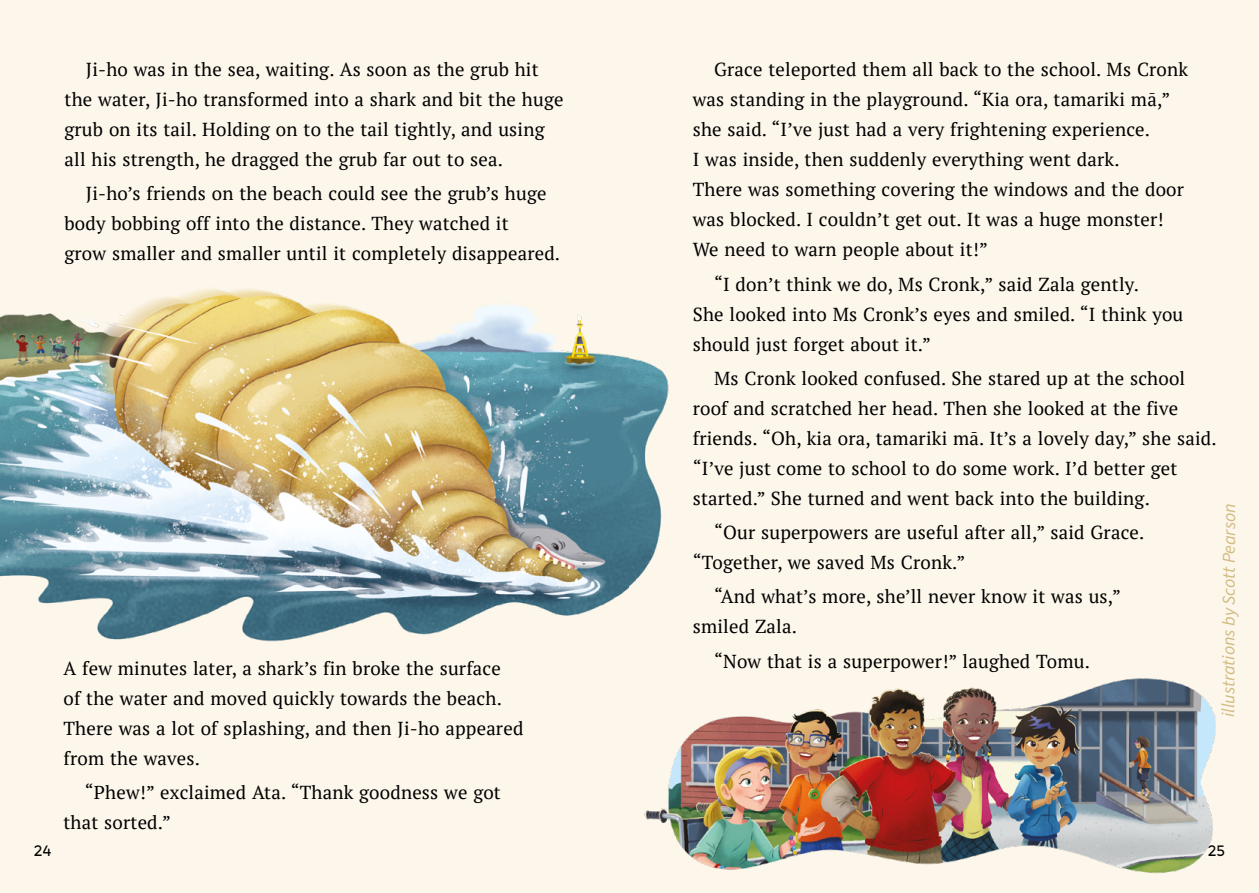
<style>
.page{position:relative;width:1259px;height:893px;background:#fff}
.page>*{position:absolute;margin:0;border:0;box-sizing:border-box;transform-origin:0 0}
.t1{font:18.75px/30px "PT Serif";letter-spacing:.01em;color:#000}
.t2{font:italic 18px "Source Sans Pro";letter-spacing:-.005em;color:#d1bb82}
.t3{font:15px "Aronui";color:#000}
</style>
<div class="page">
<img style="left:0;top:0;width:629px;height:893px">
<div style="left:629px;top:0;width:630px;height:893px;background:#fdf7eb"></div>
<img style="left:644px;top:678px;width:572px;height:196px">
<p class="t1" style="left:65px;top:54px;width:500px;text-indent:21px">Ji-ho was in the sea, waiting. As soon as the grub hit the water, Ji-ho transformed into a shark and bit the huge grub on its tail. Holding on to the tail tightly, and using all his strength, he dragged the grub far out to sea.</p>
<p class="t1" style="left:65px;top:178px;width:497px;text-indent:21px">Ji-ho’s friends on the beach could see the grub’s huge body bobbing off into the distance. They watched it<br>grow smaller and smaller until it completely disappeared.</p>
<p class="t3" style="left:34px;top:842px;width:19px">24</p>
<p class="t1" style="left:63px;top:653px;width:461px">A few minutes later, a shark’s fin broke the surface<br>of the water and moved quickly towards the beach.<br>There was a lot of splashing, and then Ji-ho appeared from the waves.</p>
<p class="t1" style="left:63px;top:777px;width:439px;text-indent:21px">“Phew!” exclaimed Ata. “Thank goodness we got that sorted.”</p>
<p class="t1" style="left:693px;top:54px;width:497px;text-indent:21px">Grace teleported them all back to the school. Ms Cronk was standing in the playground. “Kia ora, tamariki mā,” she said. “I’ve just had a very frightening experience.<br>I was inside, then suddenly everything went dark.<br>There was something covering the windows and the door was blocked. I couldn’t get out. It was a huge monster!<br>We need to warn people about it!”</p>
<p class="t1" style="left:693px;top:269px;width:492px;text-indent:21px">“I don’t think we do, Ms Cronk,” said Zala gently.<br>She looked into Ms Cronk’s eyes and smiled. “I think you should just forget about it.”</p>
<p class="t1" style="left:693px;top:363px;width:525px;text-indent:21px">Ms Cronk looked confused. She stared up at the school roof and scratched her head. Then she looked at the five friends. “Oh, kia ora, tamariki mā. It’s a lovely day,” she said. “I’ve just come to school to do some work. I’d better get started.” She turned and went back into the building.</p>
<p class="t1" style="left:693px;top:517px;width:453px;text-indent:21px">“Our superpowers are useful after all,” said Grace. “Together, we saved Ms Cronk.”</p>
<p class="t1" style="left:693px;top:581px;width:430px;text-indent:21px">“And what’s more, she’ll never know it was us,” smiled Zala.</p>
<p class="t1" style="left:714px;top:646px;width:377px">“Now that is a superpower!” laughed Tomu.</p>
<p class="t2" style="left:1216px;top:717px;width:215px;rotate:-90deg">illustrations by Scott Pearson</p>
<p class="t3" style="left:1207px;top:842px;width:19px">25</p>
</div>
